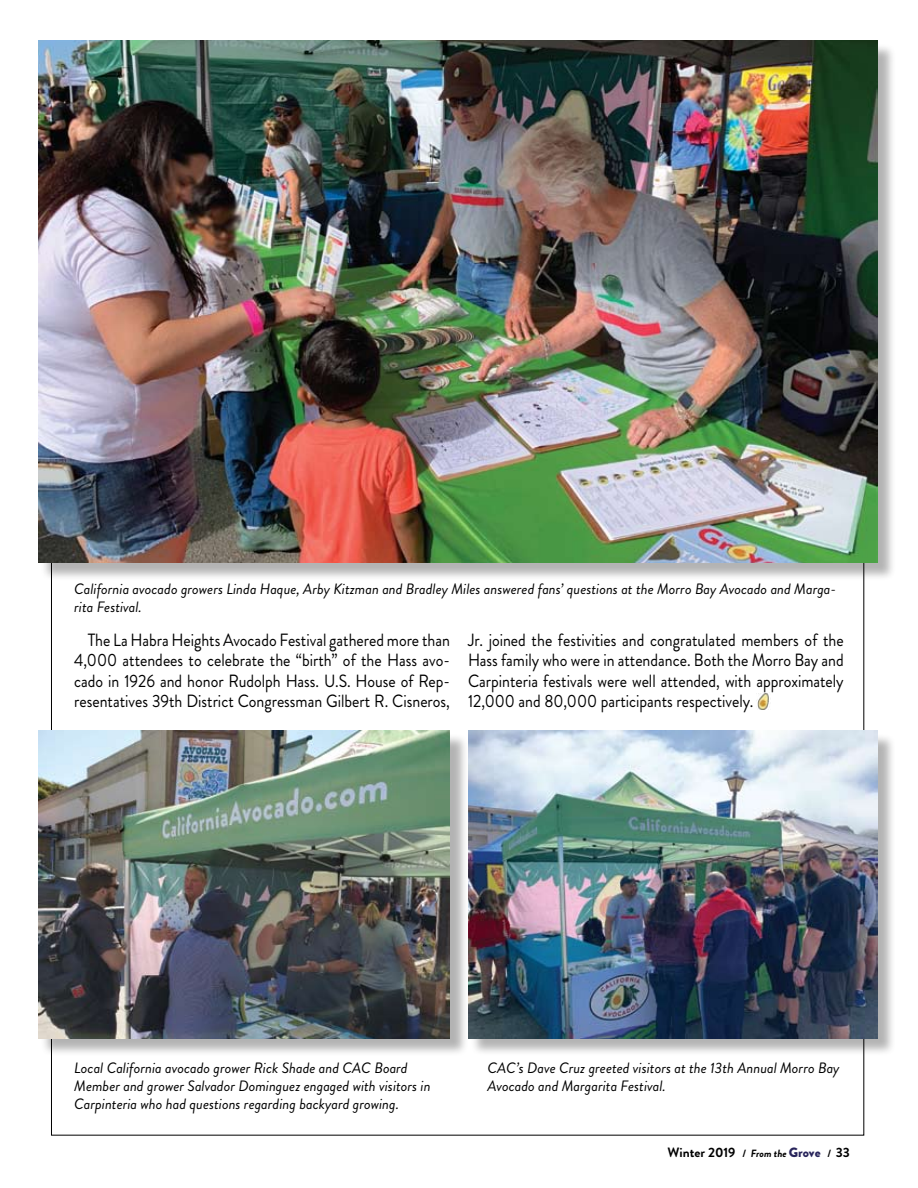
<style>
.page{position:relative;width:918px;height:1188px;background:#fff}
.page>*{position:absolute;margin:0;border:0;box-sizing:border-box;transform-origin:0 0}
.t1{font:17.7px/20.4px "Brandon Grotesque";color:#000;text-align:justify;scale:.9 1}
.t2{font:italic 15px/18px "Brandon Grotesque";color:#000}
.t3{font:700 13.5px "Brandon Grotesque";color:#000}
.s1{font-size:10.5px}
.s2{font-style:italic;font-size:10.5px}
.s3{font-weight:900;color:#28245b}
</style>
<div class="page">
<img style="left:756px;top:693px;width:13px;height:17px">
<div style="left:40px;top:733px;width:435px;height:331px;background:#000;opacity:.3"></div>
<img style="left:38px;top:731px;width:412px;height:307px">
<div style="left:470px;top:733px;width:432px;height:331px;background:#000;opacity:.3"></div>
<img style="left:468px;top:731px;width:410px;height:307px">
<div style="left:40px;top:43px;width:862px;height:545px;background:#000;opacity:.3"></div>
<img style="left:38px;top:40px;width:840px;height:523px">
<p class="t2" style="left:74px;top:581px;width:764px">California avocado growers Linda Haque, Arby Kitzman and Bradley Miles answered fans’ questions at the Morro Bay Avocado and Marga&shy;rita Festival.</p>
<p class="t1" style="left:74px;top:630px;width:419px;text-indent:13px">The La Habra Heights Avocado Festival gathered more than 4,000 attendees to celebrate the “birth” of the Hass avo&shy;cado in 1926 and honor Rudolph Hass. U.S. House of Rep&shy;resentatives 39th District Congressman Gilbert R. Cisneros,</p>
<p class="t1" style="left:468px;top:630px;width:419px">Jr. joined the festivities and congratulated members of the Hass family who were in attendance. Both the Morro Bay and Carpinteria festivals were well attended, with approximately 12,000 and 80,000 participants respectively.</p>
<p class="t2" style="left:74px;top:1059px;width:358px">Local California avocado grower Rick Shade and CAC Board<br>Member and grower Salvador Dominguez engaged with visitors in<br>Carpinteria who had questions regarding backyard growing.</p>
<p class="t2" style="left:488px;top:1059px;width:354px">CAC’s Dave Cruz greeted visitors at the 13th Annual Morro Bay<br>Avocado and Margarita Festival.</p>
<p class="t3" style="left:668px;top:1143px;width:184px">Winter 2019 <span class="s1">/</span> <span class="s2">From the</span> <span class="s3">Grove</span> <span class="s1">/</span> 33</p>
</div>
